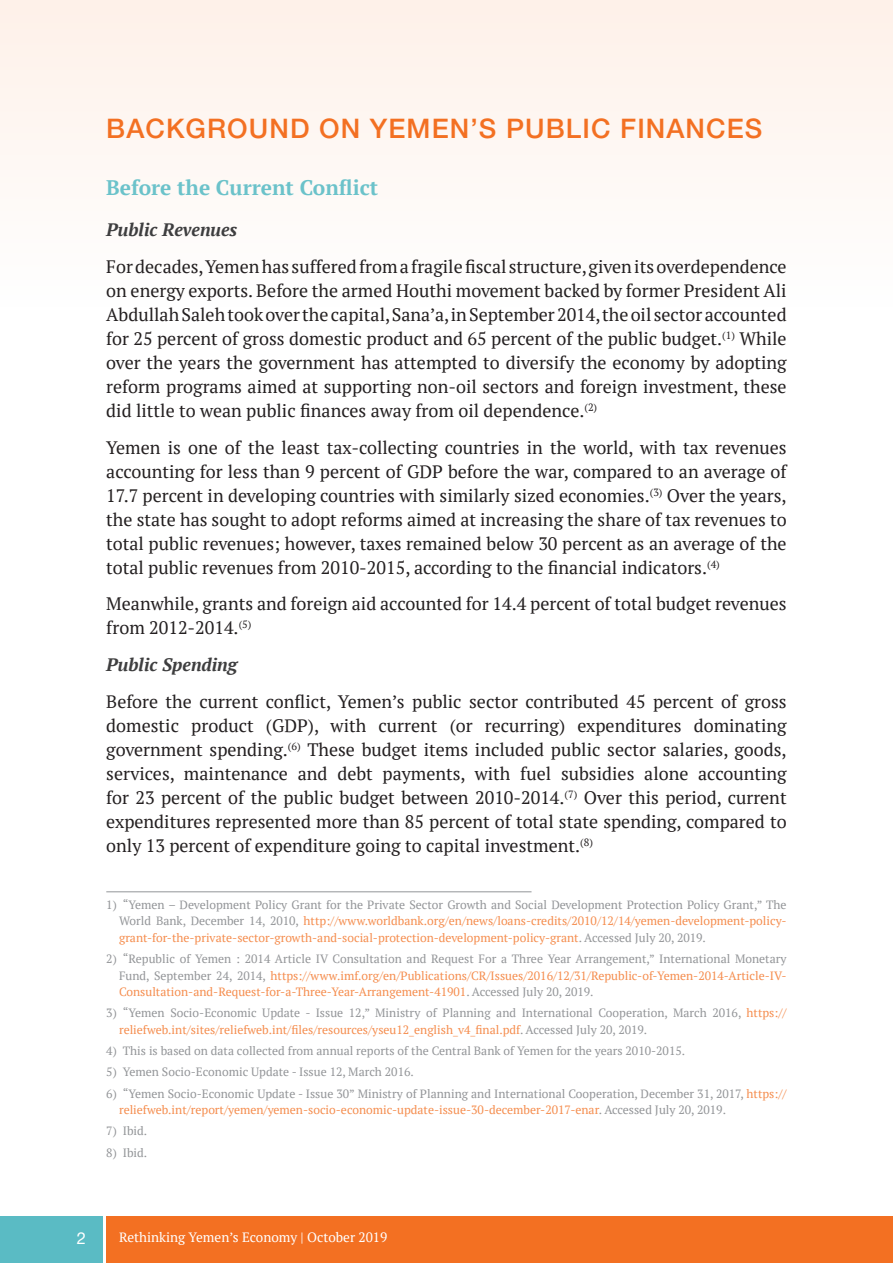
<style>
.page{position:relative;width:893px;height:1263px;background:#fff}
.page>*{position:absolute;margin:0;border:0;box-sizing:border-box;transform-origin:0 0}
.عنوان_1{font:500 27px "Helvetica Neue LT Pro";letter-spacing:.04em;color:#f37022}
.عنوان_2{font:700 21px "PT Serif";color:#6bc2ca}
.text{font:18px/24px "PT Serif";color:#231f20;text-align:justify}
.عنوان_3{font:italic 700 18px "PT Serif";color:#3e3e3f}
.t1{font:16.5px "Helvetica Neue LT Pro";color:#fff}
.t2{font:13.5px "PT Serif";color:#fff}
.الحاشية{font:12px/16.5px "PT Serif";color:#f58d4e;text-align:justify}
.الحاشية-2{font:12px/16.5px "PT Serif";color:#939598}
.s1{color:#939598}
.s2{color:#f58d4e}
</style>
<div class="page">
<div style="left:0;top:1216px;width:102px;height:47px;background:#5abbc4"></div>
<div style="left:106px;top:1216px;width:787px;height:47px;background:#f37022"></div>
<div style="left:0;top:0;width:893px;height:306px;background:#fef7f3"></div>
<hr style="left:106px;top:891px;width:425px;height:1px;background:#939598">
<p class="عنوان_1" style="left:106px;top:113px;width:657px">BACKGROUND ON YEMEN’S PUBLIC FINANCES</p>
<p class="عنوان_2" style="left:106px;top:174px;width:273px">Before the Current Conflict</p>
<p class="عنوان_3" style="left:106px;top:218px;width:133px">Public Revenues</p>
<p class="text" style="left:106px;top:254px;width:682px">For decades, Yemen has suffered from a fragile fiscal structure, given its overdependence on energy exports. Before the armed Houthi movement backed by former President Ali Abdullah Saleh took over the capital, Sana’a, in September 2014, the oil sector accounted for 25 percent of gross domestic product and 65 percent of the public budget.<sup>(1)</sup> While over the years the government has attempted to diversify the economy by adopting reform programs aimed at supporting non-oil sectors and foreign investment, these did little to wean public finances away from oil dependence.<sup>(2)</sup></p>
<p class="text" style="left:106px;top:435px;width:682px">Yemen is one of the least tax-collecting countries in the world, with tax revenues accounting for less than 9 percent of GDP before the war, compared to an average of 17.7 percent in developing countries with similarly sized economies.<sup>(3)</sup> Over the years, the state has sought to adopt reforms aimed at increasing the share of tax revenues to total public revenues; however, taxes remained below 30 percent as an average of the total public revenues from 2010-2015, according to the financial indicators.<sup>(4)</sup></p>
<p class="text" style="left:106px;top:592px;width:682px">Meanwhile, grants and foreign aid accounted for 14.4 percent of total budget revenues from 2012-2014.<sup>(5)</sup></p>
<p class="عنوان_3" style="left:106px;top:653px;width:132px">Public Spending</p>
<p class="text" style="left:106px;top:689px;width:682px">Before the current conflict, Yemen’s public sector contributed 45 percent of gross domestic product (GDP), with current (or recurring) expenditures dominating government spending.<sup>(6)</sup> These budget items included public sector salaries, goods, services, maintenance and debt payments, with fuel subsidies alone accounting for 23 percent of the public budget between 2010-2014.<sup>(7)</sup> Over this period, current expenditures represented more than 85 percent of total state spending, compared to only 13 percent of expenditure going to capital investment.<sup>(8)</sup></p>
<p class="الحاشية" style="left:119px;top:896px;width:669px;text-indent:-13px"><span class="s1">1) “Yemen – Development Policy Grant for the Private Sector Growth and Social Development Protection Policy Grant,” The World Bank, December 14, 2010,</span> http://www.worldbank.org/en/news/loans-credits/2010/12/14/yemen-development-policy&shy;grant-for-the-private-sector-growth-and-social-protection-development-policy-grant<span class="s1">. Accessed July 20, 2019.</span></p>
<p class="الحاشية" style="left:119px;top:950px;width:669px;text-indent:-13px"><span class="s1">2) “Republic of Yemen : 2014 Article IV Consultation and Request For a Three Year Arrangement,” International Monetary Fund, September 24, 2014,</span> https://www.imf.org/en/Publications/CR/Issues/2016/12/31/Republic-of-Yemen-2014-Article-IV-Consultation-and-Request-for-a-Three-Year-Arrangement-41901<span class="s1">. Accessed July 20, 2019.</span></p>
<p class="الحاشية-2" style="left:119px;top:1005px;width:669px;text-indent:-13px">3) “Yemen Socio-Economic Update - Issue 12,” Ministry of Planning and International Cooperation, March 2016, <span class="s2">https:// reliefweb.int/sites/reliefweb.int/files/resources/yseu12_english_v4_final.pdf</span>. Accessed July 20, 2019.</p>
<p class="الحاشية-2" style="left:106px;top:1042px;width:580px">4) This is based on data collected from annual reports of the Central Bank of Yemen for the years 2010-2015.</p>
<p class="الحاشية-2" style="left:106px;top:1064px;width:309px">5) Yemen Socio-Economic Update - Issue 12, March 2016.</p>
<p class="الحاشية-2" style="left:119px;top:1085px;width:669px;text-indent:-13px">6) “Yemen Socio-Economic Update - Issue 30” Ministry of Planning and International Cooperation, December 31, 2017, <span class="s2">https:// reliefweb.int/report/yemen/yemen-socio-economic-update-issue-30-december-2017-enar</span>. Accessed July 20, 2019.</p>
<p class="الحاشية-2" style="left:106px;top:1123px;width:42px">7) Ibid.</p>
<p class="الحاشية-2" style="left:106px;top:1144px;width:42px">8) Ibid.</p>
<p class="t1" style="left:77px;top:1228px;width:11px">2</p>
<p class="t2" style="left:119px;top:1228px;width:270px">Rethinking Yemen’s Economy | October 2019</p>
</div>
